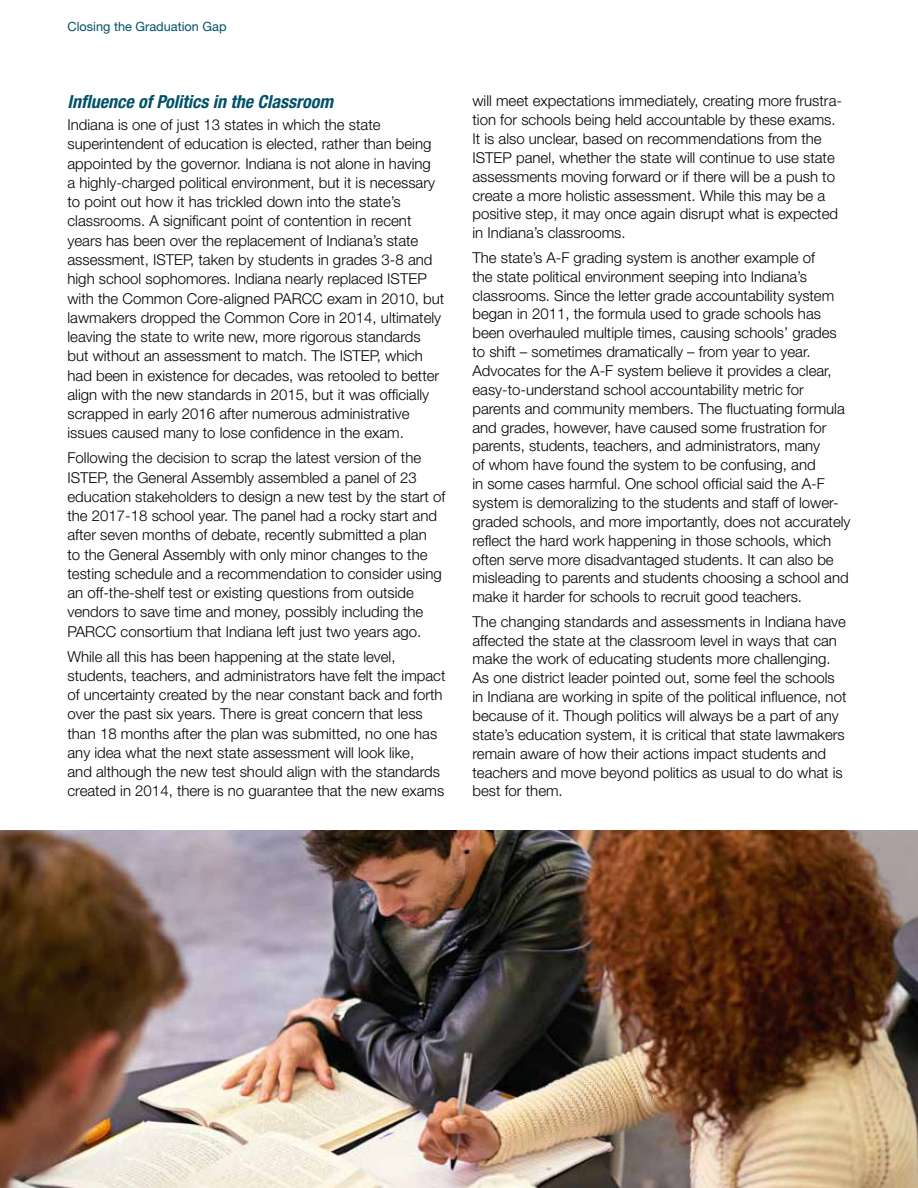
<style>
.page{position:relative;width:918px;height:1188px;background:#fff}
.page>*{position:absolute;margin:0;border:0;box-sizing:border-box;transform-origin:0 0}
.t1{font:italic 700 condensed 18px "Helvetica Neue";color:#005168}
.t2{font:300 15px/18.9px "Helvetica Neue";color:#000}
.t3{font:12.75px "Helvetica Neue";color:#005168}
</style>
<div class="page">
<img style="left:0;top:830px;width:918px;height:358px">
<p class="t3" style="left:68px;top:19px;width:161px">Closing the Graduation Gap</p>
<p class="t1" style="left:68px;top:91px;width:267px">Influence of Politics in the Classroom</p>
<p class="t2" style="left:68px;top:115px;width:378px">Indiana is one of just 13 states in which the state superintendent of education is elected, rather than being appointed by the governor. Indiana is not alone in having<br>a highly-charged political environment, but it is necessary to point out how it has trickled down into the state’s classrooms. A significant point of contention in recent years has been over the replacement of Indiana’s state assessment, ISTEP, taken by students in grades 3-8 and high school sophomores. Indiana nearly replaced ISTEP with the Common Core-aligned PARCC exam in 2010, but lawmakers dropped the Common Core in 2014, ultimately leaving the state to write new, more rigorous standards but without an assessment to match. The ISTEP, which had been in existence for decades, was retooled to better align with the new standards in 2015, but it was officially scrapped in early 2016 after numerous administrative issues caused many to lose confidence in the exam.</p>
<p class="t2" style="left:68px;top:448px;width:379px">Following the decision to scrap the latest version of the ISTEP, the General Assembly assembled a panel of 23 education stakeholders to design a new test by the start of the 2017-18 school year. The panel had a rocky start and after seven months of debate, recently submitted a plan<br>to the General Assembly with only minor changes to the testing schedule and a recommendation to consider using an off-the-shelf test or existing questions from outside vendors to save time and money, possibly including the PARCC consortium that Indiana left just two years ago.</p>
<p class="t2" style="left:68px;top:646px;width:379px">While all this has been happening at the state level, students, teachers, and administrators have felt the impact of uncertainty created by the near constant back and forth over the past six years. There is great concern that less than 18 months after the plan was submitted, no one has any idea what the next state assessment will look like,<br>and although the new test should align with the standards created in 2014, there is no guarantee that the new exams</p>
<p class="t2" style="left:472px;top:91px;width:371px">will meet expectations immediately, creating more frustra&shy;tion for schools being held accountable by these exams.<br>It is also unclear, based on recommendations from the ISTEP panel, whether the state will continue to use state assessments moving forward or if there will be a push to create a more holistic assessment. While this may be a positive step, it may once again disrupt what is expected in Indiana’s classrooms.</p>
<p class="t2" style="left:472px;top:248px;width:380px">The state’s A-F grading system is another example of<br>the state political environment seeping into Indiana’s classrooms. Since the letter grade accountability system began in 2011, the formula used to grade schools has been overhauled multiple times, causing schools’ grades to shift – sometimes dramatically – from year to year.<br>Advocates for the A-F system believe it provides a clear, easy-to-understand school accountability metric for parents and community members. The fluctuating formula and grades, however, have caused some frustration for parents, students, teachers, and administrators, many<br>of whom have found the system to be confusing, and<br>in some cases harmful. One school official said the A-F system is demoralizing to the students and staff of lower&shy;graded schools, and more importantly, does not accurately reflect the hard work happening in those schools, which often serve more disadvantaged students. It can also be misleading to parents and students choosing a school and make it harder for schools to recruit good teachers.</p>
<p class="t2" style="left:472px;top:612px;width:375px">The changing standards and assessments in Indiana have affected the state at the classroom level in ways that can make the work of educating students more challenging.<br>As one district leader pointed out, some feel the schools in Indiana are working in spite of the political influence, not because of it. Though politics will always be a part of any state’s education system, it is critical that state lawmakers remain aware of how their actions impact students and teachers and move beyond politics as usual to do what is best for them.</p>
</div>
